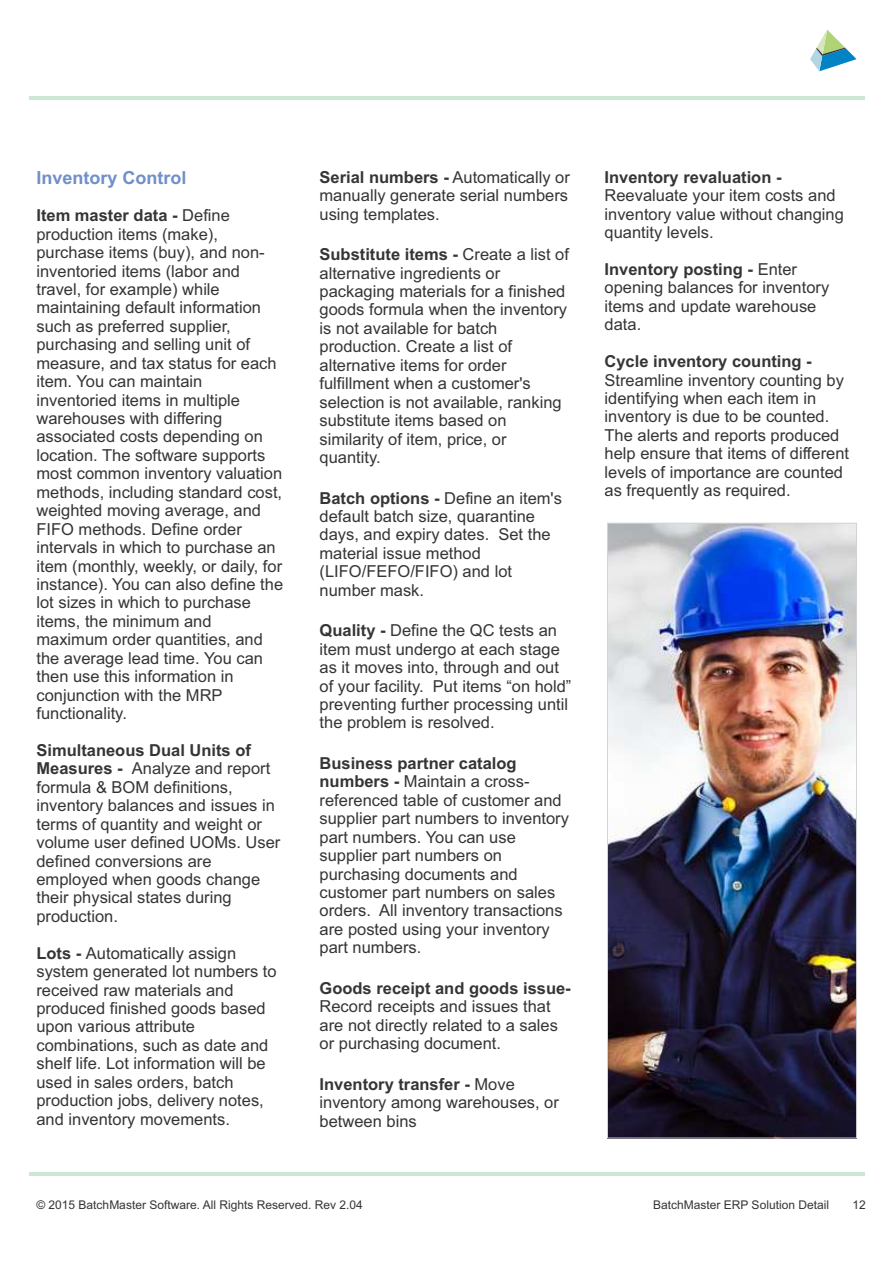
<style>
.page{position:relative;width:893px;height:1263px;background:#fff}
.page>*{position:absolute;margin:0;border:0;box-sizing:border-box;transform-origin:0 0}
.t1{font:700 18px "Arial";color:#718fc8}
.t2{font:16.5px/18.5px "Arial";color:#373435}
.t3{font:700 16.5px "Arial";color:#373435}
.t4{font:12px "Arial";color:#373435}
.s1{font-weight:700}
</style>
<div class="page">
<svg style="left:810px;top:30px;width:46px;height:41px"></svg>
<img style="left:609px;top:525px;width:246px;height:611px">
<div style="left:607px;top:523px;width:250px;height:615px;border:1px solid #d2d3d5"></div>
<hr style="left:29px;top:1172px;width:835px;height:3px;background:#cce7d4">
<hr style="left:29px;top:97px;width:835px;height:3px;background:#cce7d4">
<p class="t1" style="left:36px;top:171px;width:152px">Inventory Control</p>
<p class="t2" style="left:36px;top:208px;width:248px"><span class="s1">Item master data -</span> Define production items (make), purchase items (buy), and non&shy;inventoried items (labor and travel, for example) while maintaining default information such as preferred supplier, purchasing and selling unit of measure, and tax status for each item. You can maintain inventoried items in multiple warehouses with differing associated costs depending on location. The software supports most common inventory valuation methods, including standard cost, weighted moving average, and<br>FIFO methods. Define order intervals in which to purchase an item (monthly, weekly, or daily, for instance). You can also define the lot sizes in which to purchase items, the minimum and maximum order quantities, and the average lead time. You can then use this information in conjunction with the MRP functionality.</p>
<p class="t2" style="left:36px;top:742px;width:245px"><span class="s1">Simultaneous Dual Units of<br>Measures -</span> Analyze and report formula &amp; BOM definitions, inventory balances and issues in terms of quantity and weight or volume user defined UOMs. User defined conversions are employed when goods change their physical states during production.</p>
<p class="t2" style="left:36px;top:945px;width:242px"><span class="s1">Lots -</span> Automatically assign system generated lot numbers to received raw materials and produced finished goods based upon various attribute combinations, such as date and shelf life. Lot information will be used in sales orders, batch production jobs, delivery notes, and inventory movements.</p>
<p class="t2" style="left:320px;top:169px;width:252px;text-align:justify"><span class="s1">Serial numbers -</span> Automatically or manually generate serial numbers using templates.</p>
<p class="t2" style="left:320px;top:247px;width:251px"><span class="s1">Substitute items -</span> Create a list of alternative ingredients or packaging materials for a finished goods formula when the inventory is not available for batch production. Create a list of alternative items for order fulfillment when a customer's selection is not available, ranking substitute items based on similarity of item, price, or quantity.</p>
<p class="t2" style="left:320px;top:490px;width:244px"><span class="s1">Batch options -</span> Define an item's default batch size, quarantine days, and expiry dates. Set the material issue method (LIFO/FEFO/FIFO) and lot number mask.</p>
<p class="t2" style="left:320px;top:623px;width:253px"><span class="s1">Quality -</span> Define the QC tests an item must undergo at each stage as it moves into, through and out of your facility. Put items “on hold” preventing further processing until the problem is resolved.</p>
<p class="t2" style="left:320px;top:755px;width:251px"><span class="s1">Business partner catalog numbers -</span> Maintain a cross&shy;referenced table of customer and supplier part numbers to inventory part numbers. You can use supplier part numbers on purchasing documents and customer part numbers on sales orders. All inventory transactions are posted using your inventory part numbers.</p>
<p class="t3" style="left:320px;top:982px;width:253px">Goods receipt and goods issue-</p>
<p class="t2" style="left:320px;top:999px;width:240px">Record receipts and issues that are not directly related to a sales or purchasing document.</p>
<p class="t2" style="left:320px;top:1076px;width:241px"><span class="s1">Inventory transfer -</span> Move inventory among warehouses, or between bins</p>
<p class="t3" style="left:605px;top:171px;width:178px">Inventory revaluation -</p>
<p class="t2" style="left:605px;top:188px;width:241px">Reevaluate your item costs and inventory value without changing quantity levels.</p>
<p class="t2" style="left:605px;top:261px;width:226px"><span class="s1">Inventory posting -</span> Enter opening balances for inventory items and update warehouse data.</p>
<p class="t3" style="left:605px;top:355px;width:209px">Cycle inventory counting -</p>
<p class="t2" style="left:605px;top:372px;width:246px">Streamline inventory counting by identifying when each item in inventory is due to be counted.<br>The alerts and reports produced help ensure that items of different levels of importance are counted as frequently as required.</p>
<p class="t4" style="left:36px;top:1200px;width:328px">© 2015 BatchMaster Software. All Rights Reserved. Rev 2.04</p>
<p class="t4" style="left:653px;top:1200px;width:177px">BatchMaster ERP Solution Detail</p>
<p class="t4" style="left:852px;top:1200px;width:15px">12</p>
</div>
